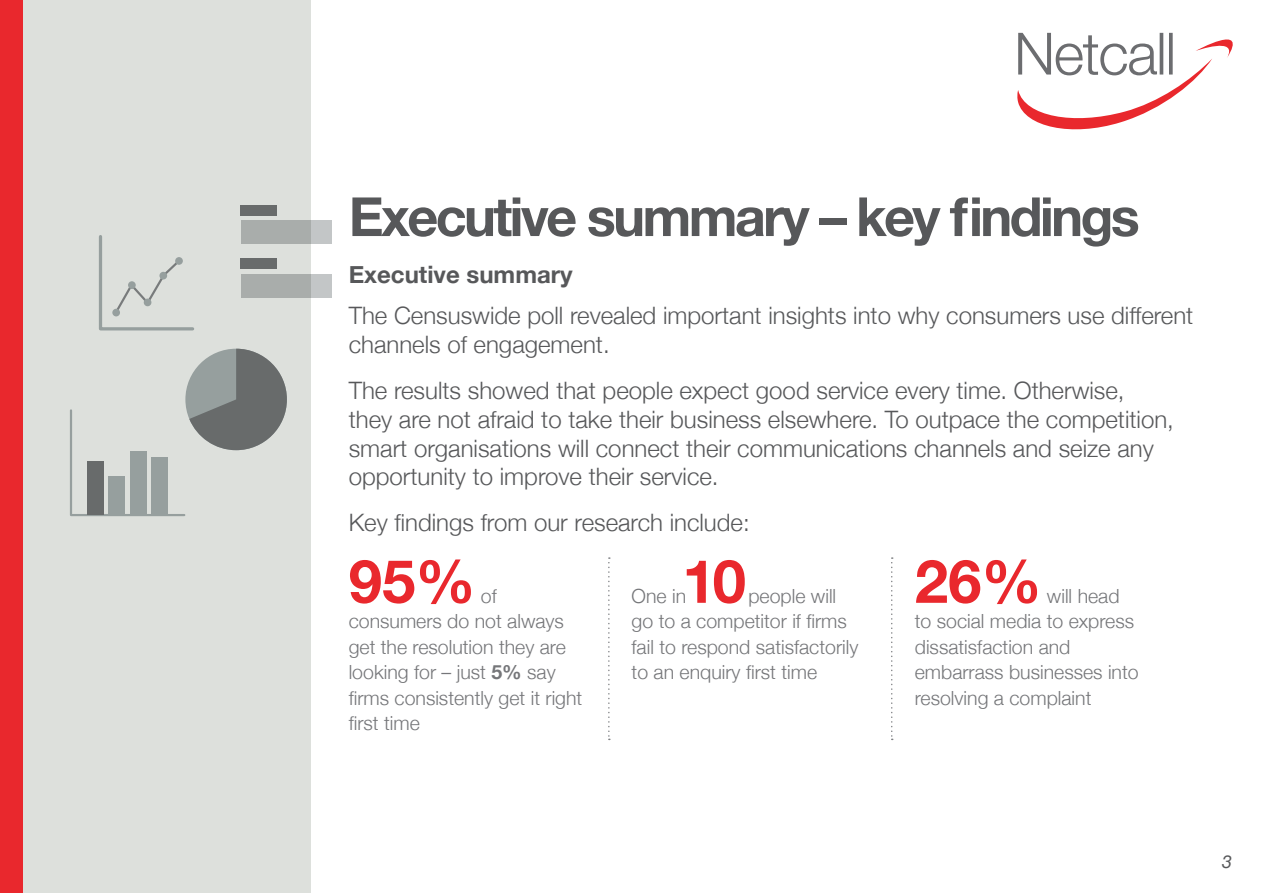
<style>
.page{position:relative;width:1263px;height:893px;background:#fff}
.page>*{position:absolute;margin:0;border:0;box-sizing:border-box;transform-origin:0 0}
.t1{font:700 60px "Helvetica Neue";color:#e9282d}
.t2{font:700 54px "Helvetica Neue";letter-spacing:-.05em;color:#57585a}
.t3{font:300 24px/28.8px "Helvetica Neue";color:#57585a}
.t4{font:700 24px "Helvetica Neue";color:#57585a}
.t5{font:300 19.5px/25.5px "Helvetica Neue";color:#757679}
.t6{font:italic 18px "Helvetica Neue";color:#57585a}
.s1{font-weight:700}
</style>
<div class="page">
<svg style="left:1017px;top:33px;width:216px;height:96px"></svg>
<div style="left:0;top:0;width:311px;height:893px;background:#dde0dc"></div>
<div style="left:0;top:0;width:23px;height:893px;background:#e9282d"></div>
<svg style="left:608px;top:557px;width:2px;height:183px"></svg>
<svg style="left:891px;top:557px;width:2px;height:183px"></svg>
<div style="left:241px;top:220px;width:91px;height:24px;background:linear-gradient(to right,#a1a5a2,#bdc0c0)"></div>
<div style="left:241px;top:205px;width:36px;height:11px;background:#686b6b"></div>
<div style="left:241px;top:274px;width:91px;height:24px;background:linear-gradient(to right,#a1a5a2,#bdc0c0)"></div>
<div style="left:241px;top:258px;width:36px;height:11px;background:#686b6b"></div>
<svg style="left:99px;top:235px;width:95px;height:96px"></svg>
<div style="left:112px;top:309px;width:8px;height:7px;background:#969f9e;border-radius:50%"></div>
<div style="left:128px;top:281px;width:8px;height:8px;background:#969f9e;border-radius:50%"></div>
<div style="left:144px;top:299px;width:7px;height:7px;background:#969f9e;border-radius:50%"></div>
<div style="left:159px;top:272px;width:8px;height:7px;background:#969f9e;border-radius:50%"></div>
<div style="left:175px;top:257px;width:8px;height:8px;background:#969f9e;border-radius:50%"></div>
<svg style="left:70px;top:349px;width:217px;height:168px"></svg>
<div style="left:88px;top:461px;width:16px;height:53px;background:#686b6b"></div>
<div style="left:109px;top:476px;width:16px;height:38px;background:#969f9e"></div>
<div style="left:130px;top:450px;width:16px;height:64px;background:#969f9e"></div>
<div style="left:151px;top:457px;width:16px;height:57px;background:#969f9e"></div>
<h2 class="t2" style="left:349px;top:174px;width:792px">Executive summary – key findings</h2>
<p class="t4" style="left:349px;top:255px;width:225px">Executive summary</p>
<p class="t3" style="left:349px;top:300px;width:846px">The Censuswide poll revealed important insights into why consumers use different channels of engagement.</p>
<p class="t3" style="left:349px;top:375px;width:827px">The results showed that people expect good service every time. Otherwise, they are not afraid to take their business elsewhere. To outpace the competition, smart organisations will connect their communications channels and seize any opportunity to improve their service.</p>
<p class="t3" style="left:349px;top:507px;width:403px">Key findings from our research include:</p>
<h1 class="t1" style="left:349px;top:534px;width:128px">95%</h1>
<h1 class="t1" style="left:915px;top:534px;width:128px">26%</h1>
<h1 class="t1" style="left:682px;top:534px;width:65px">10</h1>
<p class="t5" style="left:349px;top:582px;width:235px;text-indent:132px">of consumers do not always get the resolution they are looking for – just <span class="s1">5%</span> say firms consistently get it right first time</p>
<p class="t5" style="left:632px;top:582px;width:56px">One in</p>
<p class="t5" style="left:632px;top:582px;width:228px;text-indent:117px">people will go to a competitor if firms fail to respond satisfactorily to an enquiry first time</p>
<p class="t5" style="left:915px;top:582px;width:225px;text-indent:132px">will head to social media to express dissatisfaction and embarrass businesses into resolving a complaint</p>
<p class="t6" style="left:1222px;top:848px;width:12px">3</p>
</div>
